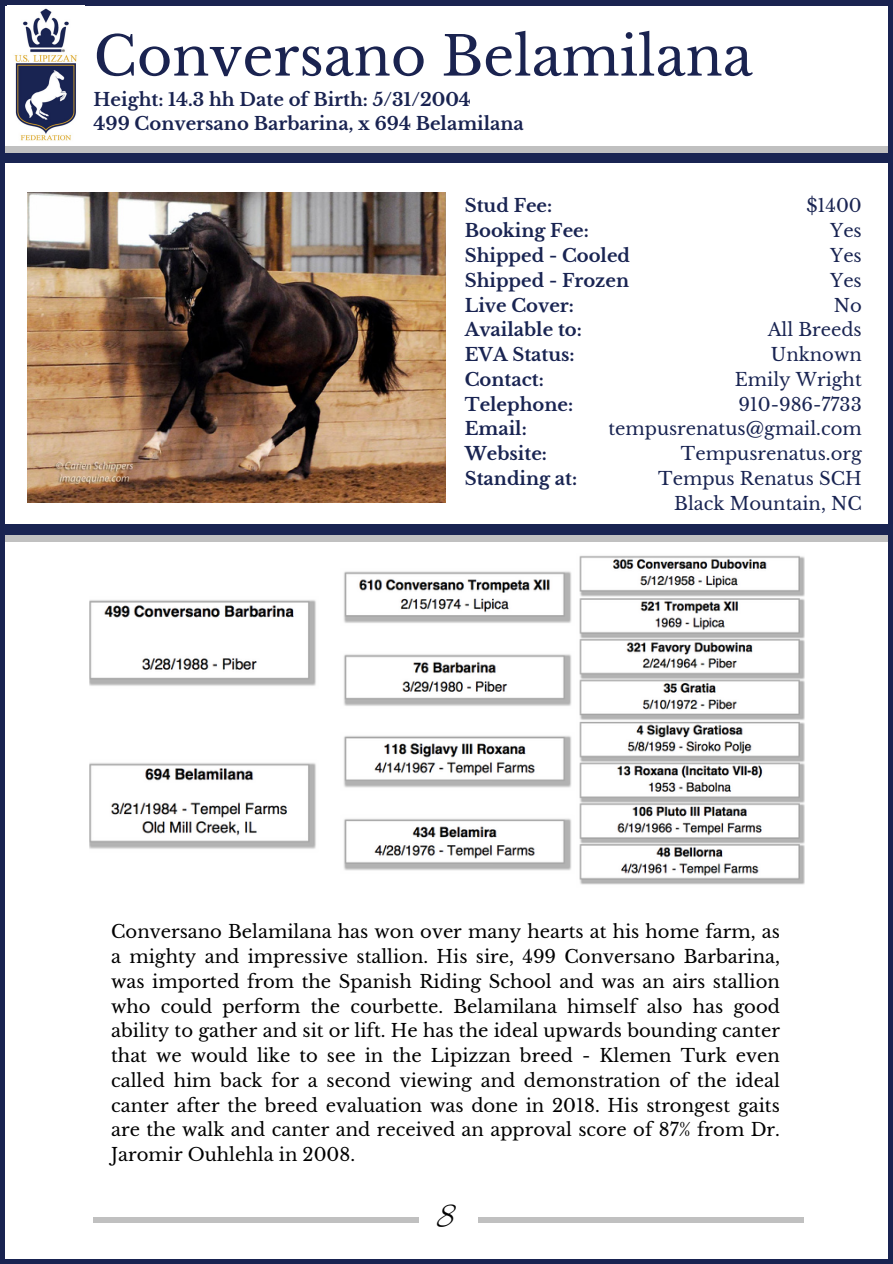
<style>
.page{position:relative;width:893px;height:1264px;background:#fff}
.page>*{position:absolute;margin:0;border:0;box-sizing:border-box;transform-origin:0 0}
.t1{font:54px "Libre Baskerville";color:#1a2350}
.t2{font:39.3px "Allura";color:#000}
.t3{font:18px/24.8px "Libre Baskerville";color:#000;text-align:justify}
.t4{font:18px "Libre Baskerville";color:#192452}
.t5{font:700 18px/24.8px "Libre Baskerville";color:#192452}
.t6{font:700 18px/24.8px "Libre Baskerville";color:#192351}
</style>
<div class="page">
<div style="left:0;top:0;width:892px;height:5px;background:#1a2350"></div>
<hr style="left:0;top:1259px;width:892px;height:4px;background:#192351">
<svg style="left:4px;top:531px;width:884px;height:10px;background:#a7a9b0"></svg>
<div style="left:0;top:146px;width:892px;height:10px;background:#c0c0c0"></div>
<hr style="left:0;top:5px;width:4px;height:1254px;background:#192351">
<hr style="left:888px;top:5px;width:4px;height:1258px;background:#192351">
<div style="left:94px;top:1217px;width:325px;height:5px;background:#c0c0c0"></div>
<div style="left:478px;top:1217px;width:326px;height:5px;background:#c0c0c0"></div>
<img style="left:14px;top:8px;width:63px;height:133px">
<img style="left:28px;top:192px;width:417px;height:311px">
<img style="left:89px;top:555px;width:715px;height:330px">
<div style="left:0;top:153px;width:892px;height:10px;background:#192452"></div>
<div style="left:5px;top:524px;width:887px;height:10px;background:#192452"></div>
<p class="t1" style="left:94px;top:23px;width:660px">Conversano Belamilana</p>
<p class="t6" style="left:94px;top:87px;width:432px">Height: 14.3 hh Date of Birth: 5/31/2004<br>499 Conversano Barbarina, x 694 Belamilana</p>
<h1 class="t5" style="left:465px;top:194px;width:167px">Stud Fee:<br>Booking Fee:<br>Shipped - Cooled<br>Shipped - Frozen<br>Live Cover:<br>Available to:<br>EVA Status:<br>Contact:<br>Telephone:<br>Email:<br>Website:<br>Standing at:</h1>
<h2 class="t4" style="left:806px;top:195px;width:57px">$1400</h2>
<p class="t4" style="left:830px;top:220px;width:33px">Yes</p>
<h2 class="t4" style="left:830px;top:244px;width:33px">Yes</h2>
<p class="t4" style="left:830px;top:269px;width:33px">Yes</p>
<p class="t4" style="left:833px;top:294px;width:30px">No</p>
<p class="t4" style="left:767px;top:319px;width:96px">All Breeds</p>
<p class="t4" style="left:770px;top:343px;width:92px">Unknown</p>
<p class="t4" style="left:734px;top:368px;width:128px">Emily Wright</p>
<p class="t4" style="left:738px;top:393px;width:125px">910-986-7733</p>
<p class="t4" style="left:608px;top:418px;width:255px">tempusrenatus@gmail.com</p>
<p class="t4" style="left:681px;top:442px;width:182px">Tempusrenatus.org</p>
<p class="t4" style="left:658px;top:467px;width:205px">Tempus Renatus SCH</p>
<p class="t4" style="left:674px;top:492px;width:189px">Black Mountain, NC</p>
<p class="t3" style="left:111px;top:919px;width:670px">Conversano Belamilana has won over many hearts at his home farm, as a mighty and impressive stallion. His sire, 499 Conversano Barbarina, was imported from the Spanish Riding School and was an airs stallion who could perform the courbette. Belamilana himself also has good ability to gather and sit or lift. He has the ideal upwards bounding canter that we would like to see in the Lipizzan breed - Klemen Turk even called him back for a second viewing and demonstration of the ideal canter after the breed evaluation was done in 2018. His strongest gaits are the walk and canter and received an approval score of 87% from Dr.<br>Jaromir Ouhlehla in 2008.</p>
<p class="t2" style="left:436px;top:1194px;width:21px">8</p>
</div>
